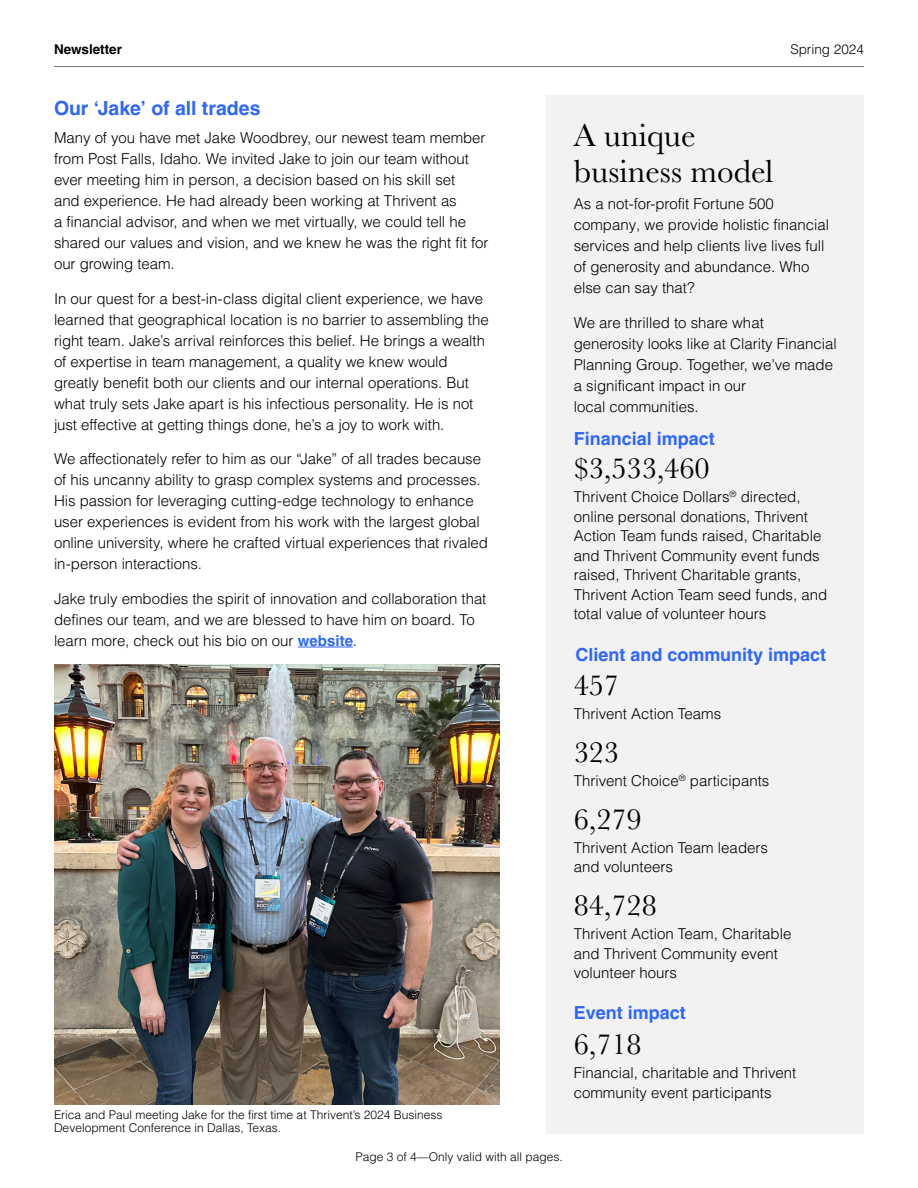
<style>
.page{position:relative;width:918px;height:1188px;background:#fff}
.page>*{position:absolute;margin:0;border:0;box-sizing:border-box;transform-origin:0 0}
.t1{font:33px/36px "Baskerville URW";color:#000}
.t2{font:30px "Baskerville URW";color:#000}
.t3{font:700 19.5px "Helvetica LT Pro";color:#2e66ff}
.t4{font:700 18px "Helvetica LT Pro";color:#2e66ff}
.t5{font:300 15px/21px "Helvetica LT Pro";color:#000}
.t6{font:700 13.5px "Helvetica LT Pro";color:#000}
.t7{font:300 13.5px "Helvetica LT Pro";color:#000}
.t8{font:300 12px/13.5px "Helvetica LT Pro";color:#000}
.s1{font-weight:700;color:#2e66ff}
</style>
<div class="page">
<hr style="left:54px;top:66px;width:810px;height:1px;background:#75787b">
<hr style="left:298px;top:647px;width:55px;height:1px;background:#2e66ff">
<div style="left:547px;top:95px;width:317px;height:1039px;background:#f2f2f2"></div>
<img style="left:54px;top:664px;width:446px;height:441px">
<p class="t6" style="left:54px;top:41px;width:70px">Newsletter</p>
<p class="t7" style="left:790px;top:41px;width:75px">Spring 2024</p>
<h3 class="t3" style="left:54px;top:96px;width:208px">Our ‘Jake’ of all trades</h3>
<p class="t5" style="left:54px;top:127px;width:436px">Many of you have met Jake Woodbrey, our newest team member from Post Falls, Idaho. We invited Jake to join our team without ever meeting him in person, a decision based on his skill set<br>and experience. He had already been working at Thrivent as<br>a financial advisor, and when we met virtually, we could tell he shared our values and vision, and we knew he was the right fit for our growing team.</p>
<p class="t5" style="left:54px;top:288px;width:436px">In our quest for a best-in-class digital client experience, we have learned that geographical location is no barrier to assembling the right team. Jake’s arrival reinforces this belief. He brings a wealth of expertise in team management, a quality we knew would greatly benefit both our clients and our internal operations. But what truly sets Jake apart is his infectious personality. He is not just effective at getting things done, he’s a joy to work with.</p>
<p class="t5" style="left:54px;top:448px;width:436px">We affectionately refer to him as our “Jake” of all trades because of his uncanny ability to grasp complex systems and processes.<br>His passion for leveraging cutting-edge technology to enhance user experiences is evident from his work with the largest global online university, where he crafted virtual experiences that rivaled in-person interactions.</p>
<p class="t5" style="left:54px;top:588px;width:434px">Jake truly embodies the spirit of innovation and collaboration that defines our team, and we are blessed to have him on board. To learn more, check out his bio on our <span class="s1">website</span>.</p>
<p class="t8" style="left:54px;top:1107px;width:390px">Erica and Paul meeting Jake for the first time at Thrivent’s 2024 Business<br>Development Conference in Dallas, Texas.</p>
<p class="t8" style="left:356px;top:1150px;width:209px">Page 3 of 4—Only valid with all pages.</p>
<h1 class="t1" style="left:574px;top:116px;width:201px">A unique business model</h1>
<p class="t5" style="left:574px;top:193px;width:257px">As a not-for-profit Fortune 500 company, we provide holistic financial services and help clients live lives full of generosity and abundance. Who else can say that?</p>
<p class="t5" style="left:574px;top:312px;width:265px">We are thrilled to share what generosity looks like at Clarity Financial<br>Planning Group. Together, we’ve made a significant impact in our<br>local communities.</p>
<p class="t4" style="left:574px;top:428px;width:143px">Financial impact</p>
<h2 class="t2" style="left:574px;top:448px;width:137px">$3,533,460</h2>
<p class="t5" style="left:574px;top:487px;width:255px;line-height:19.5px">Thrivent Choice Dollars<sup>®</sup> directed, online personal donations, Thrivent Action Team funds raised, Charitable and Thrivent Community event funds raised, Thrivent Charitable grants, Thrivent Action Team seed funds, and total value of volunteer hours</p>
<p class="t4" style="left:575px;top:643px;width:252px">Client and community impact</p>
<h2 class="t2" style="left:574px;top:665px;width:47px">457</h2>
<p class="t5" style="left:574px;top:703px;width:149px">Thrivent Action Teams</p>
<h2 class="t2" style="left:574px;top:732px;width:47px">323</h2>
<p class="t5" style="left:574px;top:770px;width:197px">Thrivent Choice<sup>®</sup> participants</p>
<h2 class="t2" style="left:574px;top:798px;width:69px">6,279</h2>
<p class="t5" style="left:574px;top:838px;width:196px;line-height:19.5px">Thrivent Action Team leaders and volunteers</p>
<h2 class="t2" style="left:574px;top:885px;width:85px">84,728</h2>
<p class="t5" style="left:574px;top:924px;width:219px;line-height:19.5px">Thrivent Action Team, Charitable and Thrivent Community event volunteer hours</p>
<p class="t4" style="left:574px;top:1001px;width:114px">Event impact</p>
<h2 class="t2" style="left:574px;top:1024px;width:69px">6,718</h2>
<p class="t5" style="left:574px;top:1063px;width:224px;line-height:19.5px">Financial, charitable and Thrivent community event participants</p>
</div>
